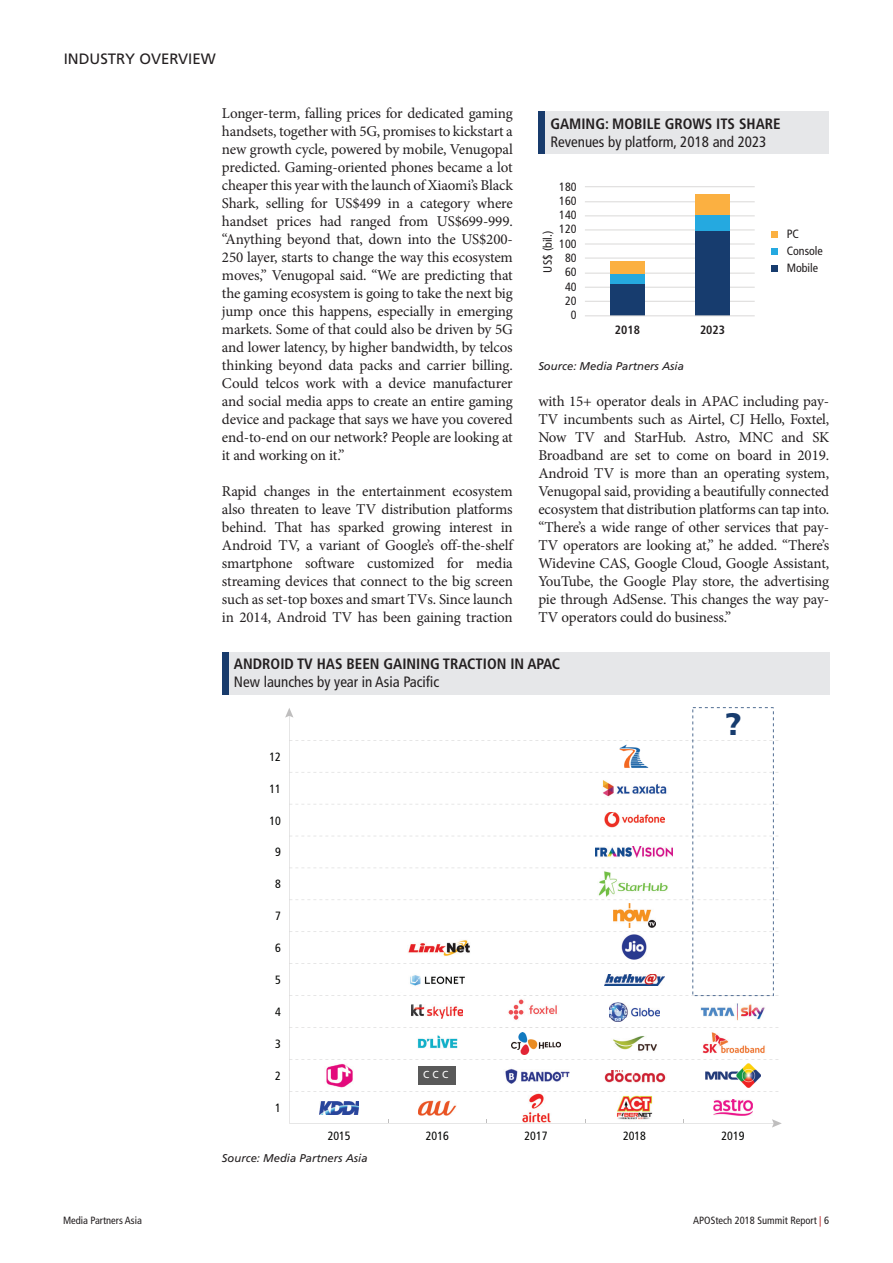
<style>
.page{position:relative;width:893px;height:1263px;background:#fff}
.page>*{position:absolute;margin:0;border:0;box-sizing:border-box;transform-origin:0 0}
.t1{font:900 31.05px "Frutiger LT Std";color:#173c6e}
.t2{font:15px/18px "Minion Pro";letter-spacing:-.01em;color:#231f20;text-align:justify}
.t3{font:700 condensed 15px "Frutiger LT Std";color:#231f20}
.t4{font:condensed 15px "Frutiger LT Std";color:#231f20}
.t5{font:15px "Frutiger LT Std";color:#231f20}
.t6{font:condensed 12px "Frutiger LT Std";color:#211d1e}
.t7{font:condensed 12px "Frutiger LT Std";color:#040503}
.t8{font:700 condensed 12px "Frutiger LT Std";color:#211d1e}
.t9{font:italic 11.25px "Frutiger LT Std";color:#231f20}
.t10{font:condensed 10.5px "Frutiger LT Std";color:#231f20}
.t11{font:10.2px "Frutiger LT Std";color:#fff}
.s1{color:#be1e23}
</style>
<div class="page">
<div style="left:538px;top:111px;width:291px;height:43px;background:#e6e7e9"></div>
<div style="left:538px;top:111px;width:7px;height:43px;background:#183b6c"></div>
<div style="left:222px;top:652px;width:607px;height:43px;background:#e6e7e9"></div>
<div style="left:222px;top:652px;width:6px;height:43px;background:#183b6c"></div>
<hr style="left:585px;top:301px;width:170px;height:1px;background:#dad9d8">
<hr style="left:585px;top:287px;width:170px;height:1px;background:#dad9d8">
<hr style="left:585px;top:273px;width:170px;height:1px;background:#dad9d8">
<hr style="left:585px;top:258px;width:170px;height:1px;background:#dad9d8">
<hr style="left:585px;top:244px;width:170px;height:1px;background:#dad9d8">
<hr style="left:585px;top:230px;width:170px;height:1px;background:#dad9d8">
<hr style="left:585px;top:216px;width:170px;height:1px;background:#dad9d8">
<hr style="left:585px;top:202px;width:170px;height:1px;background:#dad9d8">
<hr style="left:585px;top:186px;width:170px;height:1px;background:#dad9d8">
<div style="left:695px;top:230px;width:34px;height:86px;background:#173c6e"></div>
<div style="left:610px;top:284px;width:34px;height:32px;background:#173c6e"></div>
<div style="left:695px;top:214px;width:34px;height:16px;background:#25a9e0"></div>
<div style="left:610px;top:274px;width:34px;height:10px;background:#25a9e0"></div>
<div style="left:695px;top:194px;width:34px;height:20px;background:#fbb041"></div>
<div style="left:610px;top:262px;width:34px;height:12px;background:#fbb041"></div>
<hr style="left:585px;top:316px;width:170px;height:1px;background:#dad9d8">
<svg style="left:772px;top:265px;width:6px;height:6px"></svg>
<div style="left:772px;top:248px;width:6px;height:7px;background:#25a9e0"></div>
<svg style="left:772px;top:232px;width:6px;height:6px"></svg>
<img style="left:702px;top:1032px;width:63px;height:22px">
<img style="left:411px;top:1015px;width:47px;height:34px">
<img style="left:326px;top:1063px;width:27px;height:25px">
<hr style="left:289px;top:1123px;width:486px;height:1px;background:#bfbebe">
<svg style="left:772px;top:1119px;width:10px;height:8px"></svg>
<svg style="left:290px;top:1091px;width:488px;height:1px"></svg>
<svg style="left:290px;top:1059px;width:488px;height:1px"></svg>
<svg style="left:290px;top:1027px;width:488px;height:1px"></svg>
<img style="left:319px;top:1101px;width:40px;height:13px">
<img style="left:522px;top:1093px;width:29px;height:30px">
<img style="left:604px;top:1070px;width:62px;height:13px">
<div style="left:418px;top:1066px;width:38px;height:19px;background:#595959"></div>
<img style="left:418px;top:1100px;width:39px;height:15px">
<img style="left:520px;top:1050px;width:10px;height:4px">
<img style="left:616px;top:1095px;width:37px;height:25px">
<img style="left:412px;top:1005px;width:51px;height:13px">
<img style="left:508px;top:999px;width:68px;height:51px">
<img style="left:496px;top:1027px;width:78px;height:1px">
<img style="left:706px;top:1064px;width:54px;height:23px">
<img style="left:713px;top:1099px;width:40px;height:17px">
<img style="left:613px;top:1021px;width:47px;height:39px">
<img style="left:609px;top:1059px;width:49px;height:1px">
<img style="left:609px;top:1027px;width:49px;height:1px">
<img style="left:609px;top:1002px;width:51px;height:16px">
<img style="left:610px;top:1018px;width:15px;height:3px">
<img style="left:700px;top:1003px;width:65px;height:17px">
<hr style="left:289px;top:714px;width:1px;height:409px;background:#bfbebe">
<svg style="left:285px;top:707px;width:493px;height:289px"></svg>
<img style="left:505px;top:1068px;width:65px;height:16px">
<p class="t5" style="left:64px;top:50px;width:153px">INDUSTRY OVE RVIEW</p>
<p class="t2" style="left:222px;top:104px;width:292px">Longer-term, falling prices for dedicated gaming handsets, together with 5G, promises to kickstart a new growth cycle, powered by mobile, Venugopal predicted. Gaming-oriented phones became a lot cheaper this year with the launch of Xiaomi’s Black Shark, selling for US$499 in a category where handset prices had ranged from US$699-999. “Anything beyond that, down into the US$200- 250 layer, starts to change the way this ecosystem moves,” Venugopal said. “We are predicting that the gaming ecosystem is going to take the next big jump once this happens, especially in emerging markets. Some of that could also be driven by 5G and lower latency, by higher bandwidth, by telcos thinking beyond data packs and carrier billing.<br>Could telcos work with a device manufacturer and social media apps to create an entire gaming device and package that says we have you covered end-to-end on our network? People are looking at it and working on it.”</p>
<p class="t2" style="left:222px;top:482px;width:292px">Rapid changes in the entertainment ecosystem also threaten to leave TV distribution platforms behind. That has sparked growing interest in Android TV, a variant of Google’s off-the-shelf smartphone software customized for media streaming devices that connect to the big screen such as set-top boxes and smart TVs. Since launch in 2014, Android TV has been gaining traction</p>
<p class="t3" style="left:550px;top:115px;width:232px">GAMING: MOBILE GROWS ITS SHARE</p>
<p class="t4" style="left:550px;top:133px;width:218px">Revenues by platform, 2018 and 2023</p>
<p class="t6" style="left:559px;top:179px;width:19px">180</p>
<p class="t6" style="left:559px;top:194px;width:19px">160</p>
<p class="t6" style="left:559px;top:208px;width:19px">140</p>
<p class="t6" style="left:559px;top:222px;width:19px">120</p>
<p class="t6" style="left:787px;top:227px;width:14px">PC</p>
<p class="t6" style="left:541px;top:273px;width:43px;rotate:-90deg">US$ (bil.)</p>
<p class="t6" style="left:559px;top:237px;width:19px">100</p>
<p class="t6" style="left:787px;top:244px;width:38px">Console</p>
<p class="t6" style="left:565px;top:251px;width:13px">80</p>
<p class="t6" style="left:787px;top:260px;width:33px">Mobile</p>
<p class="t6" style="left:565px;top:265px;width:13px">60</p>
<p class="t6" style="left:565px;top:279px;width:13px">40</p>
<p class="t6" style="left:565px;top:294px;width:13px">20</p>
<p class="t6" style="left:571px;top:308px;width:7px">0</p>
<p class="t8" style="left:615px;top:322px;width:26px">2018</p>
<p class="t8" style="left:700px;top:322px;width:26px">2023</p>
<p class="t9" style="left:538px;top:359px;width:147px">Source: Media Partners Asia</p>
<p class="t2" style="left:538px;top:392px;width:292px">with 15+ operator deals in APAC including pay-TV incumbents such as Airtel, CJ Hello, Foxtel, Now TV and StarHub. Astro, MNC and SK Broadband are set to come on board in 2019.<br>Android TV is more than an operating system, Venugopal said, providing a beautifully connected ecosystem that distribution platforms can tap into. “There’s a wide range of other services that pay-TV operators are looking at,” he added. “There’s Widevine CAS, Google Cloud, Google Assistant, YouTube, the Google Play store, the advertising pie through AdSense. This changes the way pay-TV operators could do business.”</p>
<p class="t3" style="left:234px;top:655px;width:328px">ANDROID TV HAS BEEN GAINING TRACTION IN APAC</p>
<p class="t4" style="left:234px;top:673px;width:207px">New launches by year in Asia Pacific</p>
<p class="t7" style="left:269px;top:749px;width:13px">12</p>
<p class="t7" style="left:269px;top:781px;width:13px">11</p>
<p class="t7" style="left:269px;top:813px;width:13px">10</p>
<p class="t7" style="left:275px;top:845px;width:7px">9</p>
<p class="t7" style="left:275px;top:877px;width:7px">8</p>
<p class="t7" style="left:275px;top:909px;width:7px">7</p>
<p class="t7" style="left:275px;top:941px;width:7px">6</p>
<p class="t7" style="left:275px;top:973px;width:7px">5</p>
<p class="t7" style="left:275px;top:1005px;width:7px">4</p>
<p class="t7" style="left:275px;top:1037px;width:7px">3</p>
<p class="t7" style="left:275px;top:1069px;width:7px">2</p>
<p class="t7" style="left:275px;top:1101px;width:7px">1</p>
<p class="t11" style="left:423px;top:1069px;width:27px">CCC</p>
<h1 class="t1" style="left:724px;top:705px;width:19px">?</h1>
<p class="t7" style="left:328px;top:1129px;width:25px">2015</p>
<p class="t7" style="left:426px;top:1129px;width:25px">2016</p>
<p class="t7" style="left:525px;top:1129px;width:25px">2017</p>
<p class="t7" style="left:623px;top:1129px;width:25px">2018</p>
<p class="t7" style="left:721px;top:1129px;width:25px">2019</p>
<p class="t9" style="left:222px;top:1151px;width:147px">Source: Media Partners Asia</p>
<p class="t10" style="left:63px;top:1214px;width:80px">Media Partners Asia</p>
<p class="t10" style="left:693px;top:1214px;width:137px">APOStech 2018 Summit Report <span class="s1">|</span> 6</p>
</div>
